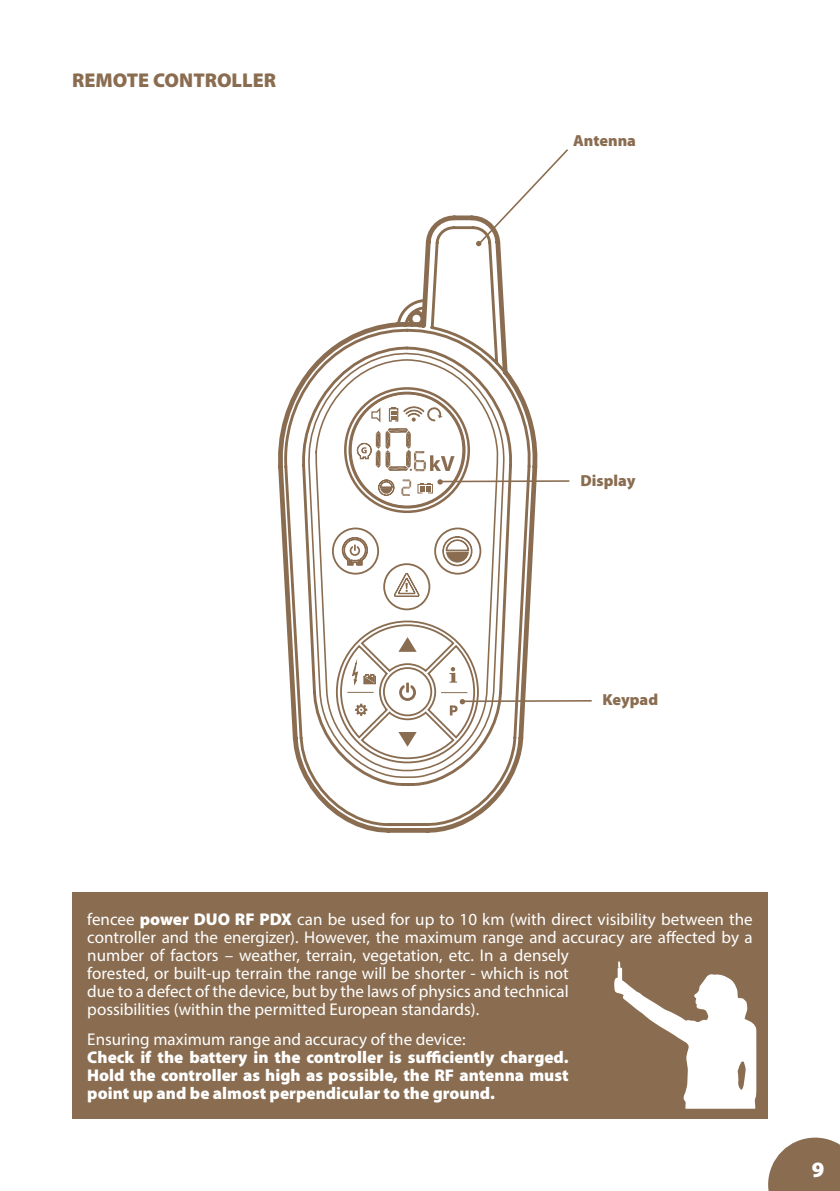
<style>
.page{position:relative;width:840px;height:1191px;background:#fff}
.page>*{position:absolute;margin:0;border:0;box-sizing:border-box;transform-origin:0 0}
.t1{font:900 22px "Myriad Pro";color:#fff}
.t2{font:900 20px "Myriad Pro";color:#8a6d51}
.t3{font:17px/18px "Myriad Pro";color:#fff}
.t4{font:900 17px/18px "Myriad Pro";color:#fff;text-align:justify}
.t5{font:900 16px "Myriad Pro";color:#8a6d51}
.s1{font-weight:900}
</style>
<div class="page">
<svg style="left:768px;top:1137px;width:71px;height:54px;background:#9b836b"></svg>
<svg style="left:507px;top:149px;width:61px;height:64px"></svg>
<hr style="left:440px;top:480px;width:129px;height:2px;background:#8a6d51">
<hr style="left:462px;top:700px;width:129px;height:2px;background:#8a6d51">
<div style="left:72px;top:893px;width:695px;height:225px;background:#8a6d51"></div>
<svg style="left:614px;top:961px;width:142px;height:147px"></svg>
<svg style="left:278px;top:213px;width:261px;height:620px"></svg>
<svg style="left:331px;top:526px;width:151px;height:85px"></svg>
<svg style="left:335px;top:619px;width:144px;height:145px"></svg>
<svg style="left:342px;top:386px;width:129px;height:128px"></svg>
<p class="t2" style="left:72px;top:69px;width:205px">REMOTE CONTROLLER</p>
<p class="t5" style="left:573px;top:131px;width:64px">Antenna</p>
<p class="t5" style="left:580px;top:471px;width:57px">Display</p>
<p class="t5" style="left:602px;top:691px;width:57px">Keypad</p>
<p class="t3" style="left:87px;top:910px;width:666px">fencee <span class="s1">power DUO RF PDX</span> can be used for up to 10 km (with direct visibility between the controller and the energizer). However, the maximum range and accuracy are affected by a number of factors – weather, terrain, vegetation, etc. In a densely<br>forested, or built-up terrain the range will be shorter - which is not<br>due to a defect of the device, but by the laws of physics and technical<br>possibilities (within the permitted European standards).</p>
<p class="t3" style="left:87px;top:1029px;width:379px">Ensuring maximum range and accuracy of the device:</p>
<p class="t4" style="left:87px;top:1048px;width:482px">Check if the battery in the controller is sufficiently charged.<br>Hold the controller as high as possible, the RF antenna must point up and be almost perpendicular to the ground.</p>
<p class="t1" style="left:811px;top:1156px;width:14px">9</p>
</div>
